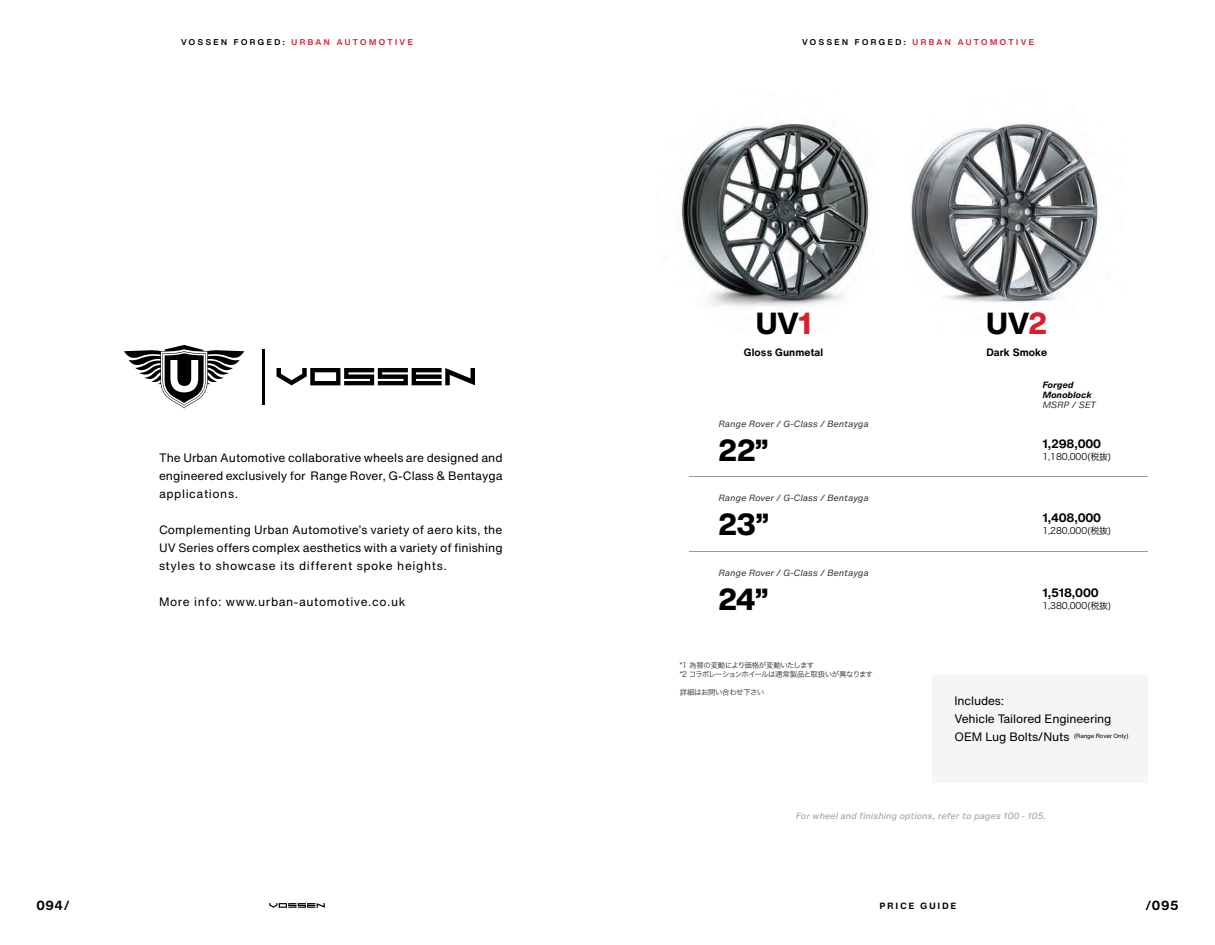
<style>
.page{position:relative;width:1215px;height:945px;background:#fff}
.page>*{position:absolute;margin:0;border:0;box-sizing:border-box;transform-origin:0 0}
.t1{font:800 30px "Helvetica Now Display";letter-spacing:-.01em;color:#010000}
.t2{font:12px/18px "Helvetica Now Text";letter-spacing:.005em;color:#010000;text-align:justify}
.t3{font:12px "Helvetica Now Text";letter-spacing:.05em;color:#010000}
.t4{font:700 12px "Helvetica Now Text";letter-spacing:-.01em;color:#010000}
.t5{font:700 12px "Helvetica Now Micro";color:#010000}
.t6{font:700 10.5px "Helvetica Now Text";letter-spacing:.01em;color:#010000}
.t7{font:9px "Hira Kaku Pro W3";letter-spacing:-.01em;color:#010000}
.t8{font:italic 8.25px "Helvetica Now Micro";letter-spacing:-.025em;color:#2f3131}
.t9{font:700 8.25px "Helvetica Now Display";letter-spacing:.31em;color:#d81f2e}
.t10{font:italic 8.25px "Helvetica Now Micro";letter-spacing:-.025em;color:#9f9b9b}
.t11{font:italic 700 8.25px/9.9px "Helvetica Now Micro";letter-spacing:-.025em;color:#010000}
.t12{font:700 8.25px "Helvetica Now Micro";letter-spacing:.2em;color:#010000}
.t13{font:7.5px/9px "Hiragino Sans W3";letter-spacing:-.08em;color:#2f3131}
.t14{font:7.5px "Hiragino Sans W3";letter-spacing:-.055em;color:#2f3131}
.t15{font:6px "Helvetica Now Text";letter-spacing:-.01em;color:#010000}
.s1{color:#010000}
.s2{color:#d81f2e}
</style>
<div class="page">
<img style="left:911px;top:122px;width:188px;height:181px">
<img style="left:679px;top:122px;width:190px;height:185px">
<div style="left:932px;top:676px;width:216px;height:107px;background:#f4f5f5"></div>
<svg style="left:124px;top:345px;width:120px;height:63px"></svg>
<svg style="left:277px;top:368px;width:198px;height:17px"></svg>
<hr style="left:262px;top:350px;width:2px;height:55px;background:#010000">
<hr style="left:689px;top:477px;width:458px;height:1px;background:#9f9b9b">
<hr style="left:689px;top:551px;width:458px;height:1px;background:#9f9b9b">
<svg style="left:269px;top:903px;width:56px;height:5px"></svg>
<p class="t9" style="left:181px;top:36px;width:233px"><span class="s1">VOSSEN FORGED:</span> URBAN AUTOMOTIVE</p>
<p class="t9" style="left:802px;top:36px;width:233px"><span class="s1">VOSSEN FORGED:</span> URBAN AUTOMOTIVE</p>
<h1 class="t1" style="left:756px;top:303px;width:56px">UV<span class="s2">1</span></h1>
<h1 class="t1" style="left:987px;top:303px;width:62px">UV<span class="s2">2</span></h1>
<p class="t6" style="left:744px;top:344px;width:81px">Gloss Gunmetal</p>
<p class="t6" style="left:986px;top:344px;width:62px">Dark Smoke</p>
<p class="t2" style="left:159px;top:449px;width:345px">The Urban Automotive collaborative wheels are designed and engineered exclusively for Range Rover, G-Class &amp; Bentayga applications.</p>
<p class="t2" style="left:159px;top:521px;width:345px">Complementing Urban Automotive’s variety of aero kits, the UV Series offers complex aesthetics with a variety of finishing styles to showcase its different spoke heights.</p>
<p class="t3" style="left:159px;top:593px;width:248px">More info: www.urban-automotive.co.uk</p>
<p class="t8" style="left:719px;top:418px;width:152px">Range Rover / G-Class / Bentayga</p>
<p class="t11" style="left:1042px;top:380px;width:51px">Forged<br>Monoblock</p>
<p class="t8" style="left:1042px;top:399px;width:55px">MSRP / SET</p>
<h1 class="t1" style="left:719px;top:429px;width:51px">22”</h1>
<p class="t4" style="left:1042px;top:434px;width:60px">1,298,000</p>
<p class="t7" style="left:1042px;top:448px;width:71px">1,180,000(税抜)</p>
<p class="t8" style="left:719px;top:492px;width:152px">Range Rover / G-Class / Bentayga</p>
<h1 class="t1" style="left:719px;top:504px;width:52px">23”</h1>
<p class="t4" style="left:1042px;top:509px;width:60px">1,408,000</p>
<p class="t7" style="left:1042px;top:523px;width:71px">1,280,000(税抜)</p>
<p class="t8" style="left:719px;top:567px;width:152px">Range Rover / G-Class / Bentayga</p>
<h1 class="t1" style="left:719px;top:579px;width:51px">24”</h1>
<p class="t4" style="left:1042px;top:584px;width:58px">1,518,000</p>
<p class="t7" style="left:1042px;top:598px;width:71px">1,380,000(税抜)</p>
<p class="t13" style="left:680px;top:660px;width:195px">*1 為替の変動により価格が変動いたします<br>*2 コラボレーションホイールは通常製品と取扱いが異なります</p>
<p class="t14" style="left:680px;top:686px;width:86px">詳細はお問い合わせ下さい</p>
<p class="t2" style="left:955px;top:691px;width:159px;text-align:left">Includes:<br>Vehicle Tailored Engineering<br>OEM Lug Bolts/Nuts</p>
<p class="t15" style="left:1074px;top:731px;width:56px">(Range Rover Only)</p>
<p class="t10" style="left:796px;top:810px;width:252px">For wheel and finishing options, refer to pages 100 - 105.</p>
<p class="t5" style="left:36px;top:897px;width:35px">094/</p>
<p class="t12" style="left:880px;top:900px;width:78px">PRICE GUIDE</p>
<p class="t5" style="left:1145px;top:897px;width:35px">/095</p>
</div>
